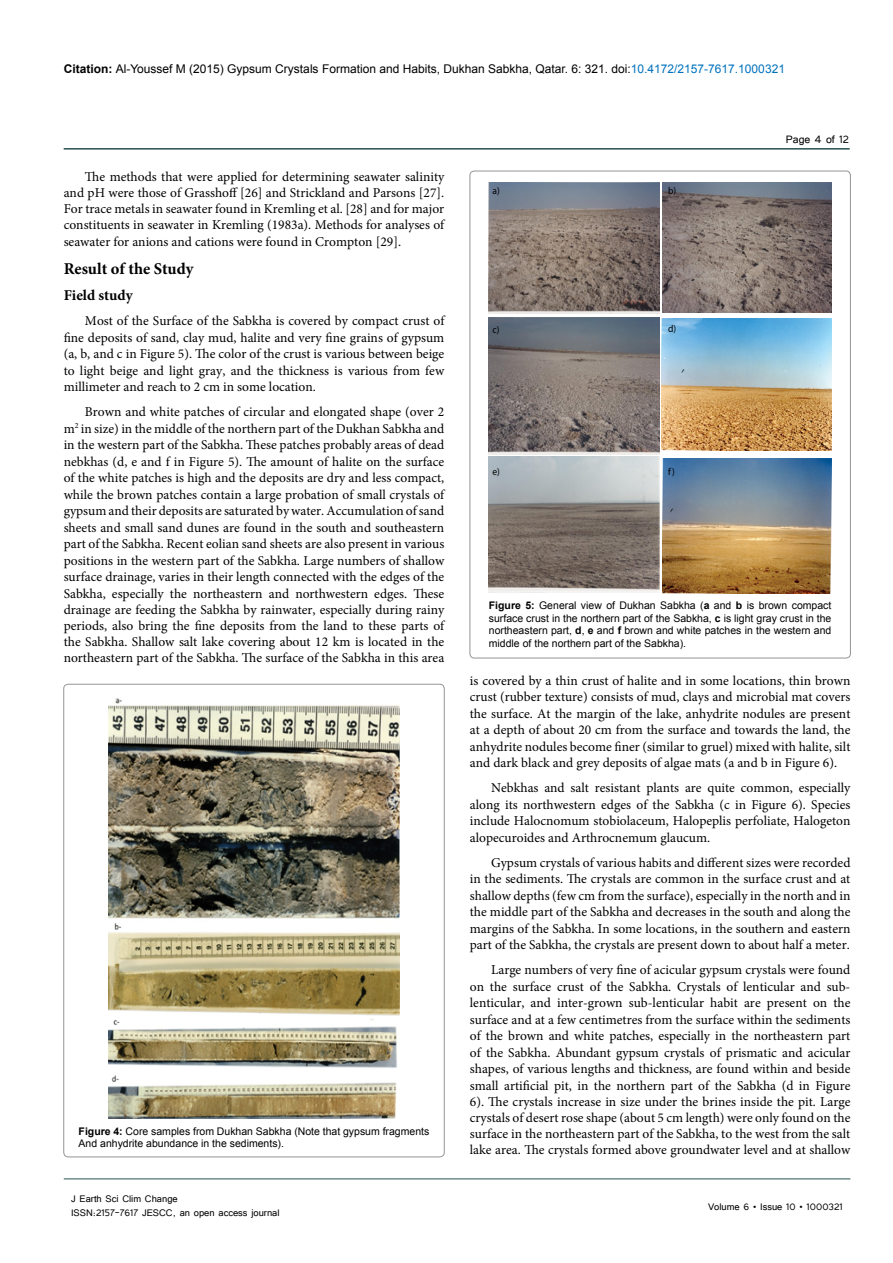
<style>
.page{position:relative;width:893px;height:1263px;background:#fff}
.page>*{position:absolute;margin:0;border:0;box-sizing:border-box;transform-origin:0 0}
.t1{font:700 16.5px "Minion Pro";color:#000}
.t2{font:700 15px "Minion Pro";color:#000}
.t3{font:13.5px/16.4px "Minion Pro";color:#000;text-align:justify}
.t4{font:13.5px "Tunga";color:#000}
.t5{font:12px "Arial";color:#000}
.t6{font:12px/14.4px "Tunga";color:#000}
.t7{font:10.5px/12.6px "Arial";color:#000}
.t8{font:10.05px "Myriad Pro";color:#000;scale:.95 1}
.s1{font-weight:700}
.s2{color:#0072bc}
</style>
<div class="page">
<hr style="left:64px;top:148px;width:786px;height:2px;background:#265150">
<hr style="left:64px;top:1179px;width:786px;height:1px;background:#265150">
<img style="left:109px;top:698px;width:290px;height:420px">
<img style="left:489px;top:182px;width:170px;height:132px">
<img style="left:663px;top:182px;width:168px;height:131px">
<img style="left:489px;top:317px;width:170px;height:138px">
<img style="left:662px;top:319px;width:169px;height:132px">
<img style="left:489px;top:457px;width:170px;height:135px">
<img style="left:663px;top:459px;width:168px;height:134px">
<p class="t5" style="left:64px;top:60px;width:723px"><span class="s1">Citation:</span> Al-Youssef M (2015) Gypsum Crystals Formation and Habits, Dukhan Sabkha, Qatar. 6: 321. doi:<span class="s2">10.4172/2157-7617.1000321</span></p>
<p class="t3" style="left:64px;top:168px;width:382px;text-indent:21px">The methods that were applied for determining seawater salinity and pH were those of Grasshoff [26] and Strickland and Parsons [27].<br>For trace metals in seawater found in Kremling et al. [28] and for major constituents in seawater in Kremling (1983a). Methods for analyses of seawater for anions and cations were found in Crompton [29].</p>
<p class="t1" style="left:64px;top:257px;width:131px">Result of the Study</p>
<p class="t2" style="left:64px;top:285px;width:71px">Field study</p>
<p class="t3" style="left:64px;top:313px;width:382px;text-indent:21px">Most of the Surface of the Sabkha is covered by compact crust of fine deposits of sand, clay mud, halite and very fine grains of gypsum (a, b, and c in Figure 5). The color of the crust is various between beige to light beige and light gray, and the thickness is various from few millimeter and reach to 2 cm in some location.</p>
<p class="t3" style="left:64px;top:404px;width:382px;text-indent:21px">Brown and white patches of circular and elongated shape (over 2 m<sup>2</sup> in size) in the middle of the northern part of the Dukhan Sabkha and in the western part of the Sabkha. These patches probably areas of dead nebkhas (d, e and f in Figure 5). The amount of halite on the surface of the white patches is high and the deposits are dry and less compact, while the brown patches contain a large probation of small crystals of gypsum and their deposits are saturated by water. Accumulation of sand sheets and small sand dunes are found in the south and southeastern part of the Sabkha. Recent eolian sand sheets are also present in various positions in the western part of the Sabkha. Large numbers of shallow surface drainage, varies in their length connected with the edges of the Sabkha, especially the northeastern and northwestern edges. These drainage are feeding the Sabkha by rainwater, especially during rainy periods, also bring the fine deposits from the land to these parts of the Sabkha. Shallow salt lake covering about 12 km is located in the northeastern part of the Sabkha. The surface of the Sabkha in this area</p>
<p class="t7" style="left:79px;top:1125px;width:352px"><span class="s1">Figure 4:</span> Core samples from Dukhan Sabkha (Note that gypsum fragments<br>And anhydrite abundance in the sediments).</p>
<p class="t6" style="left:71px;top:1190px;width:210px">J Earth Sci Clim Change<br>ISSN:2157-7617 JESCC, an open access journal</p>
<p class="t8" style="left:492px;top:184px;width:9px">a)</p>
<p class="t8" style="left:492px;top:323px;width:9px">c)</p>
<p class="t8" style="left:668px;top:184px;width:10px">b)</p>
<p class="t8" style="left:668px;top:322px;width:10px">d)</p>
<p class="t8" style="left:492px;top:465px;width:9px">e)</p>
<p class="t8" style="left:668px;top:465px;width:8px">f)</p>
<p class="t4" style="left:786px;top:131px;width:65px">Page 4 of 12</p>
<p class="t7" style="left:489px;top:599px;width:344px;text-align:justify"><span class="s1">Figure 5:</span> General view of Dukhan Sabkha (<span class="s1">a</span> and <span class="s1">b</span> is brown compact surface crust in the northern part of the Sabkha, <span class="s1">c</span> is light gray crust in the northeastern part, <span class="s1">d</span>, <span class="s1">e</span> and <span class="s1">f</span> brown and white patches in the western and middle of the northern part of the Sabkha).</p>
<p class="t3" style="left:470px;top:672px;width:382px">is covered by a thin crust of halite and in some locations, thin brown crust (rubber texture) consists of mud, clays and microbial mat covers the surface. At the margin of the lake, anhydrite nodules are present at a depth of about 20 cm from the surface and towards the land, the anhydrite nodules become finer (similar to gruel) mixed with halite, silt and dark black and grey deposits of algae mats (a and b in Figure 6).</p>
<p class="t3" style="left:470px;top:780px;width:382px;text-indent:21px">Nebkhas and salt resistant plants are quite common, especially along its northwestern edges of the Sabkha (c in Figure 6). Species include Halocnomum stobiolaceum, Halopeplis perfoliate, Halogeton alopecuroides and Arthrocnemum glaucum.</p>
<p class="t3" style="left:470px;top:854px;width:382px;text-indent:21px">Gypsum crystals of various habits and different sizes were recorded in the sediments. The crystals are common in the surface crust and at shallow depths (few cm from the surface), especially in the north and in the middle part of the Sabkha and decreases in the south and along the margins of the Sabkha. In some locations, in the southern and eastern part of the Sabkha, the crystals are present down to about half a meter.</p>
<p class="t3" style="left:470px;top:962px;width:382px;text-indent:21px">Large numbers of very fine of acicular gypsum crystals were found on the surface crust of the Sabkha. Crystals of lenticular and sub&shy;lenticular, and inter-grown sub-lenticular habit are present on the surface and at a few centimetres from the surface within the sediments of the brown and white patches, especially in the northeastern part of the Sabkha. Abundant gypsum crystals of prismatic and acicular shapes, of various lengths and thickness, are found within and beside small artificial pit, in the northern part of the Sabkha (d in Figure 6). The crystals increase in size under the brines inside the pit. Large crystals of desert rose shape (about 5 cm length) were only found on the surface in the northeastern part of the Sabkha, to the west from the salt lake area. The crystals formed above groundwater level and at shallow</p>
<p class="t6" style="left:708px;top:1199px;width:136px">Volume 6 • Issue 10 • 1000321</p>
</div>
